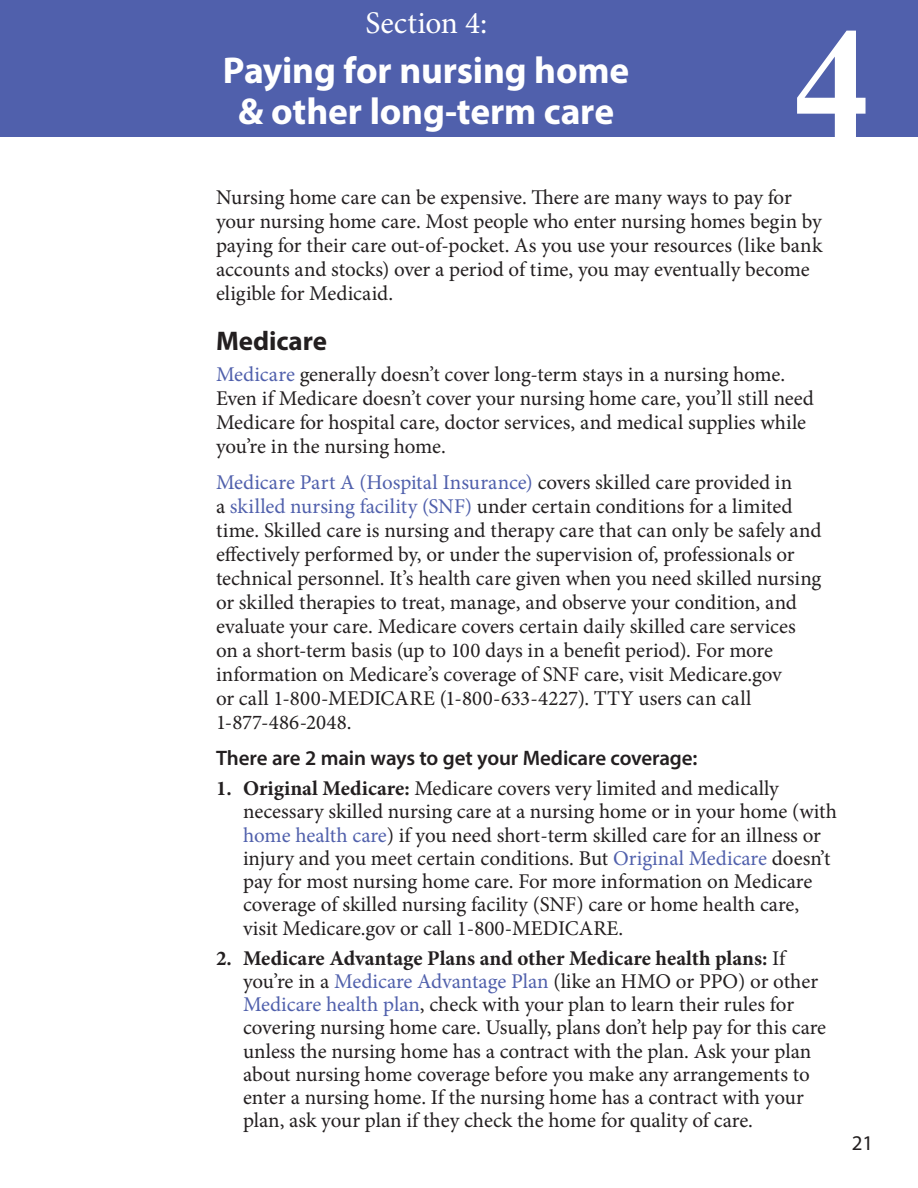
<style>
.page{position:relative;width:918px;height:1188px;background:#fff}
.page>*{position:absolute;margin:0;border:0;box-sizing:border-box;transform-origin:0 0}
.t1{font:700 157.5px "Times New Roman";color:#fff}
.section_title{font:700 37.5px/40.5px "Myriad Pro";letter-spacing:-.005em;color:#fff;text-align:center}
.section_title-2{font:31.5px "Minion Pro";color:#fff}
.Heading_2{font:700 27px "Myriad Pro";letter-spacing:-.005em;color:#231f20}
.TEXT{font:21px/24px "Minion Pro";letter-spacing:-.005em;color:#231f20}
.TEXT-2{font:600 21px "Myriad Pro";letter-spacing:-.005em;color:#231f20}
.t2{font:21px "Myriad Pro";color:#231f20}
.s1{color:#5060ac}
.s2{font-weight:700}
</style>
<div class="page">
<div style="left:0;top:0;width:918px;height:137px;background:#5060ac"></div>
<p class="section_title-2" style="left:365px;top:2px;width:123px">Section 4:</p>
<p class="section_title" style="left:223px;top:49px;width:408px">Paying for nursing home &amp; other long-term care</p>
<h1 class="t1" style="left:793px;top:-25px;width:80px">4</h1>
<p class="TEXT" style="left:216px;top:186px;width:608px">Nursing home care can be expensive. There are many ways to pay for your nursing home care. Most people who enter nursing homes begin by paying for their care out-of-pocket. As you use your resources (like bank accounts and stocks) over a period of time, you may eventually become eligible for Medicaid.</p>
<p class="Heading_2" style="left:216px;top:324px;width:113px">Medicare</p>
<p class="TEXT" style="left:216px;top:363px;width:599px"><span class="s1">Medicare</span> generally doesn’t cover long-term stays in a nursing home.<br>Even if Medicare doesn’t cover your nursing home care, you’ll still need Medicare for hospital care, doctor services, and medical supplies while you’re in the nursing home.</p>
<p class="TEXT" style="left:216px;top:470px;width:607px"><span class="s1">Medicare Part A (Hospital Insurance)</span> covers skilled care provided in<br>a <span class="s1">skilled nursing facility (SNF)</span> under certain conditions for a limited time. Skilled care is nursing and therapy care that can only be safely and effectively performed by, or under the supervision of, professionals or technical personnel. It’s health care given when you need skilled nursing or skilled therapies to treat, manage, and observe your condition, and evaluate your care. Medicare covers certain daily skilled care services on a short-term basis (up to 100 days in a benefit period). For more information on Medicare’s coverage of SNF care, visit Medicare.gov<br>or call 1-800-MEDICARE (1-800-633-4227). TTY users can call 1-877-486-2048.</p>
<p class="TEXT-2" style="left:216px;top:745px;width:483px">There are 2 main ways to get your Medicare coverage:</p>
<p class="TEXT" style="left:243px;top:777px;width:596px;line-height:23.2px;text-indent:-27px"><span class="s2">1. Original Medicare:</span> Medicare covers very limited and medically necessary skilled nursing care at a nursing home or in your home (with <span class="s1">home health care</span>) if you need short-term skilled care for an illness or injury and you meet certain conditions. But <span class="s1">Original Medicare</span> doesn’t pay for most nursing home care. For more information on Medicare coverage of skilled nursing facility (SNF) care or home health care, visit Medicare.gov or call 1-800-MEDICARE.</p>
<p class="TEXT" style="left:243px;top:946px;width:585px;line-height:23.2px;text-indent:-27px"><span class="s2">2. Medicare Advantage Plans and other Medicare health plans:</span> If you’re in a <span class="s1">Medicare Advantage Plan</span> (like an HMO or PPO) or other <span class="s1">Medicare health plan</span>, check with your plan to learn their rules for covering nursing home care. Usually, plans don’t help pay for this care unless the nursing home has a contract with the plan. Ask your plan about nursing home coverage before you make any arrangements to enter a nursing home. If the nursing home has a contract with your plan, ask your plan if they check the home for quality of care.</p>
<p class="t2" style="left:852px;top:1130px;width:23px">21</p>
</div>
